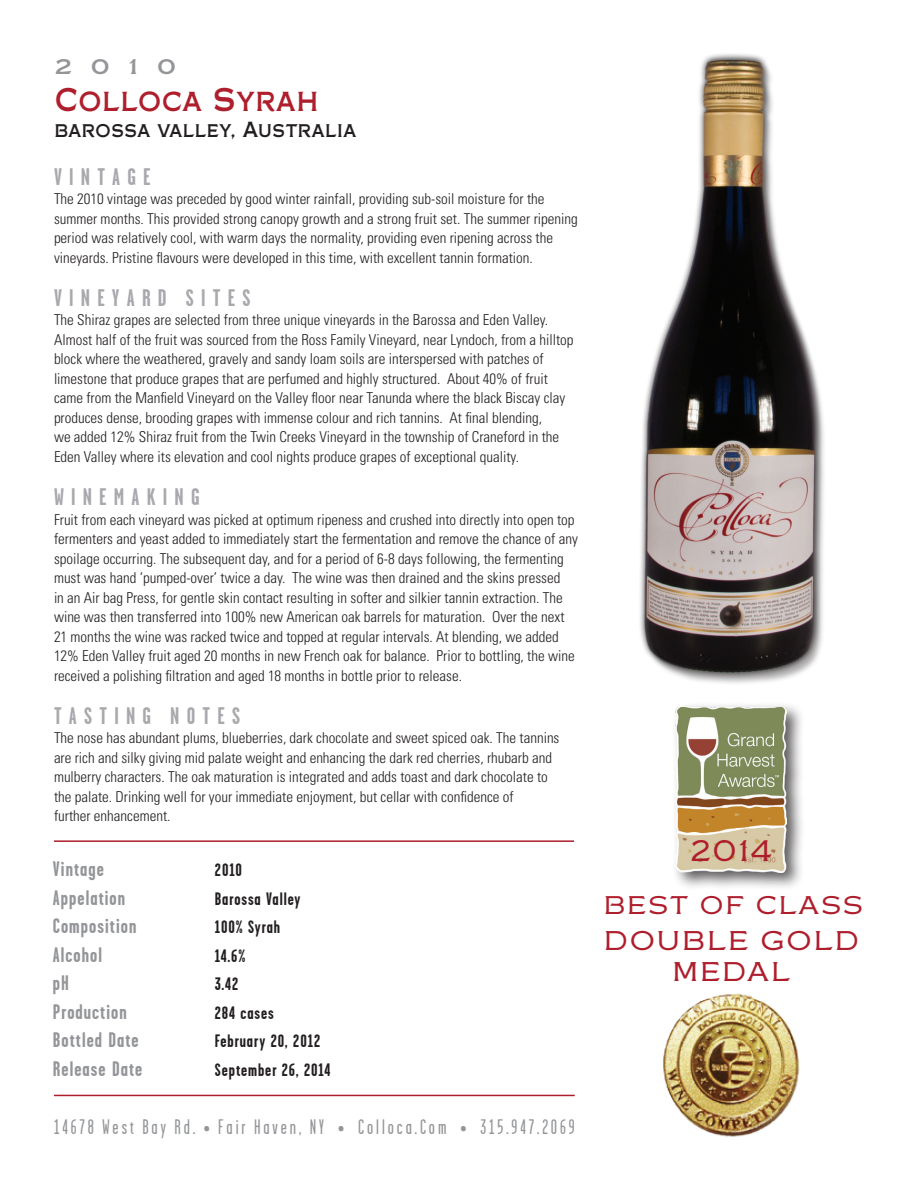
<style>
.page{position:relative;width:918px;height:1188px;background:#fff}
.page>*{position:absolute;margin:0;border:0;box-sizing:border-box;transform-origin:0 0}
.t1{font:31.5px "FM Bolyar Pro 700";color:#ae1e2c;scale:.83 1}
.t2{font:28.5px "FM Bolyar Pro 300";color:#ae1e2c}
.t3{font:25.95px/31.2px "FM Bolyar Pro 300";color:#ae1e2c;text-align:center}
.t4{font:24.6px "FM Bolyar Pro 300";color:#ae1e2c}
.t5{font:700 24px "Garage Gothic";letter-spacing:.3em;color:#a8a9ad}
.t6{font:700 21px "Garage Gothic";letter-spacing:.05em;color:#939598}
.t7{font:21px "Garage Gothic";letter-spacing:.14em;color:#939598}
.t8{font:21px "FM Bolyar Pro 700";color:#231f20;scale:.83 1}
.t9{font:20.25px "FM Bolyar Pro 700";color:#939598;scale:1.11 1}
.t10{font:700 18px "Garage Gothic";letter-spacing:.05em;color:#231f20}
.t11{font:300 condensed 15px/19.5px "Univers LT Std";color:#231f20}
</style>
<div class="page">
<div style="left:645px;top:61px;width:181px;height:624px;background:#231f20;opacity:.35"></div>
<div style="left:638px;top:52px;width:184px;height:627px;background:linear-gradient(to bottom,#fff,#f6f6f6)"></div>
<img style="left:642px;top:54px;width:179px;height:623px">
<hr style="left:54px;top:840px;width:520px;height:2px;background:#ae1e2c">
<hr style="left:54px;top:1095px;width:521px;height:1px;background:#ae1e2c">
<div style="left:671px;top:702px;width:134px;height:189px;background:#231f20;opacity:.75"></div>
<img style="left:676px;top:707px;width:111px;height:165px">
<img style="left:663px;top:993px;width:136px;height:144px">
<h3 class="t9" style="left:54px;top:53px;width:112px">2010</h3>
<h1 class="t1" style="left:54px;top:80px;width:320px">Colloca Syrah</h1>
<h3 class="t8" style="left:54px;top:116px;width:366px">barossa valley, Australia</h3>
<h3 class="t5" style="left:54px;top:162px;width:98px">VINTAGE</h3>
<p class="t11" style="left:54px;top:189px;width:525px">The 2010 vintage was preceded by good winter rainfall, providing sub-soil moisture for the summer months. This provided strong canopy growth and a strong fruit set. The summer ripening period was relatively cool, with warm days the normality, providing even ripening across the vineyards. Pristine flavours were developed in this time, with excellent tannin formation.</p>
<h3 class="t5" style="left:54px;top:283px;width:198px">VINEYARD SITES</h3>
<p class="t11" style="left:54px;top:310px;width:521px">The Shiraz grapes are selected from three unique vineyards in the Barossa and Eden Valley.<br>Almost half of the fruit was sourced from the Ross Family Vineyard, near Lyndoch, from a hilltop block where the weathered, gravely and sandy loam soils are interspersed with patches of limestone that produce grapes that are perfumed and highly structured. About 40% of fruit came from the Manfield Vineyard on the Valley floor near Tanunda where the black Biscay clay produces dense, brooding grapes with immense colour and rich tannins. At final blending,<br>we added 12% Shiraz fruit from the Twin Creeks Vineyard in the township of Craneford in the Eden Valley where its elevation and cool nights produce grapes of exceptional quality.</p>
<h3 class="t5" style="left:54px;top:482px;width:147px">WINEMAKING</h3>
<p class="t11" style="left:54px;top:509px;width:525px">Fruit from each vineyard was picked at optimum ripeness and crushed into directly into open top fermenters and yeast added to immediately start the fermentation and remove the chance of any spoilage occurring. The subsequent day, and for a period of 6-8 days following, the fermenting must was hand ‘pumped-over’ twice a day. The wine was then drained and the skins pressed<br>in an Air bag Press, for gentle skin contact resulting in softer and silkier tannin extraction. The wine was then transferred into 100% new American oak barrels for maturation. Over the next 21 months the wine was racked twice and topped at regular intervals. At blending, we added 12% Eden Valley fruit aged 20 months in new French oak for balance. Prior to bottling, the wine received a polishing filtration and aged 18 months in bottle prior to release.</p>
<h3 class="t5" style="left:54px;top:701px;width:188px">TASTING NOTES</h3>
<p class="t11" style="left:54px;top:728px;width:507px">The nose has abundant plums, blueberries, dark chocolate and sweet spiced oak. The tannins are rich and silky giving mid palate weight and enhancing the dark red cherries, rhubarb and mulberry characters. The oak maturation is integrated and adds toast and dark chocolate to the palate. Drinking well for your immediate enjoyment, but cellar with confidence of<br>further enhancement.</p>
<h3 class="t6" style="left:53px;top:856px;width:53px">Vintage</h3>
<p class="t10" style="left:215px;top:859px;width:29px">2010</p>
<h3 class="t6" style="left:53px;top:885px;width:74px">Appelation</h3>
<p class="t10" style="left:215px;top:887px;width:87px">Barossa Valley</p>
<h3 class="t6" style="left:53px;top:913px;width:85px">Composition</h3>
<p class="t10" style="left:215px;top:916px;width:67px">100% Syrah</p>
<h3 class="t6" style="left:53px;top:942px;width:51px">Alcohol</h3>
<p class="t10" style="left:215px;top:944px;width:32px">14.6%</p>
<h3 class="t6" style="left:53px;top:970px;width:18px">pH</h3>
<p class="t10" style="left:215px;top:973px;width:25px">3.42</p>
<h3 class="t6" style="left:53px;top:999px;width:75px">Production</h3>
<p class="t10" style="left:215px;top:1001px;width:61px">284 cases</p>
<h3 class="t6" style="left:53px;top:1027px;width:87px">Bottled Date</h3>
<p class="t10" style="left:215px;top:1030px;width:107px">February 20, 2012</p>
<h3 class="t6" style="left:53px;top:1056px;width:91px">Release Date</h3>
<p class="t10" style="left:215px;top:1058px;width:117px">September 26, 2014</p>
<h3 class="t7" style="left:54px;top:1113px;width:522px">14678 West Bay Rd. • Fair Haven, NY • Colloca.Com • 315.947.2069</h3>
<h2 class="t2" style="left:690px;top:834px;width:85px">2014</h2>
<h3 class="t4" style="left:603px;top:889px;width:263px">BEST OF CLASS</h3>
<h3 class="t3" style="left:603px;top:925px;width:259px">DOUBLE GOLD<br>MEDAL</h3>
</div>
